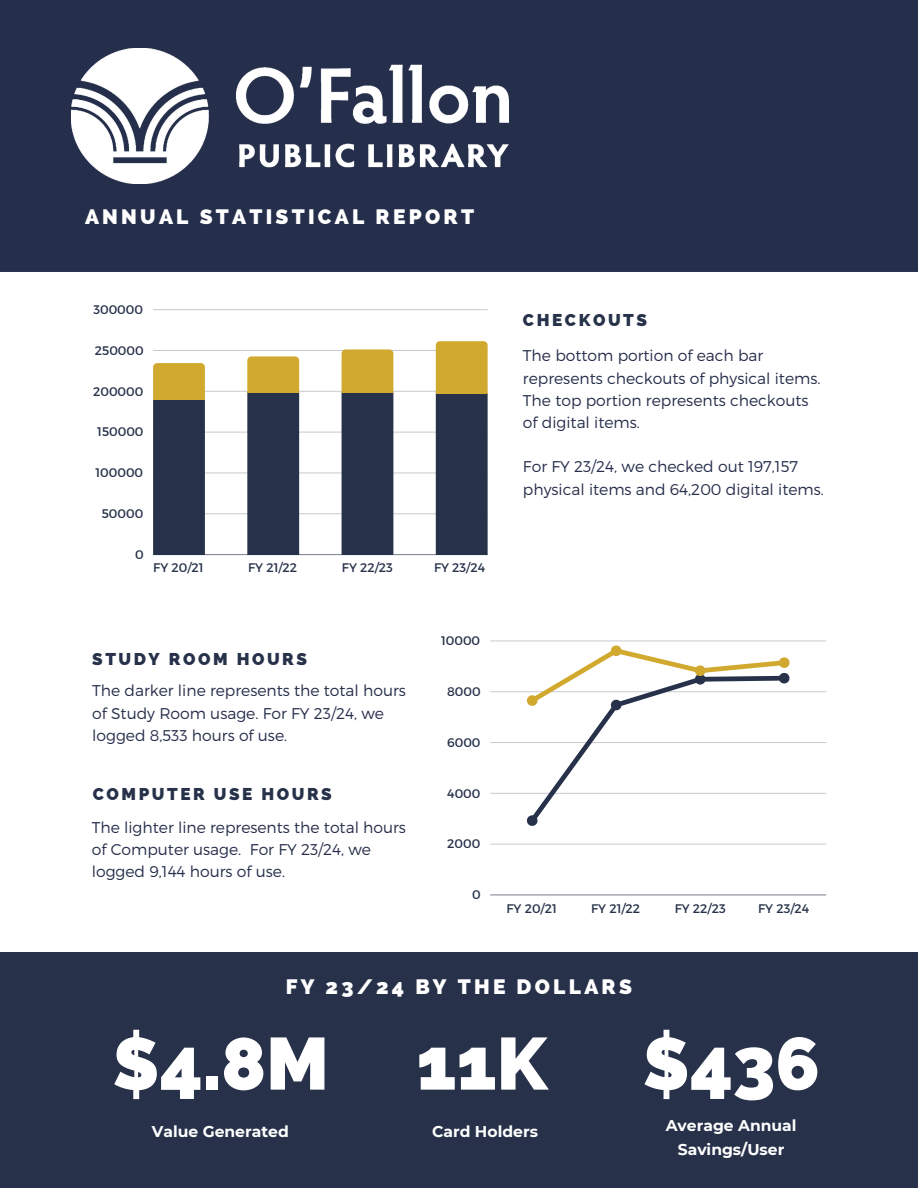
<style>
.page{position:relative;width:918px;height:1188px;background:#fff}
.page>*{position:absolute;margin:0;border:0;box-sizing:border-box;transform-origin:0 0}
.t1{font:800 73.5px "Raleway";color:#fff}
.t2{font:800 20.85px "Raleway";letter-spacing:.155em;color:#fff}
.t3{font:800 17.1px "Raleway";letter-spacing:.15em;color:#27324a}
.t4{font:300 15.6px/22.2px "Montserrat";color:#252e4a}
.t5{font:700 15.6px/23.7px "Montserrat";color:#fff;text-align:center}
.t6{font:12.45px "Montserrat";color:#27324a}
</style>
<div class="page">
<div style="left:0;top:953px;width:918px;height:235px;background:#27324a"></div>
<hr style="left:153px;top:554px;width:335px;height:1px;background:#838997">
<hr style="left:153px;top:513px;width:335px;height:1px;background:#d5d7dc">
<hr style="left:153px;top:472px;width:335px;height:1px;background:#dee0e4">
<hr style="left:153px;top:432px;width:335px;height:1px;background:#dcdee1">
<hr style="left:153px;top:391px;width:335px;height:1px;background:#d2d5da">
<hr style="left:153px;top:350px;width:335px;height:1px;background:#c8cbd1">
<hr style="left:153px;top:309px;width:335px;height:1px;background:#cfd1d7">
<svg style="left:153px;top:363px;width:52px;height:192px;background:#484945"></svg>
<svg style="left:247px;top:356px;width:52px;height:199px;background:#494a47"></svg>
<svg style="left:342px;top:349px;width:51px;height:206px;background:#4b4b44"></svg>
<svg style="left:436px;top:341px;width:52px;height:214px;background:#514f43"></svg>
<hr style="left:490px;top:894px;width:336px;height:1px;background:#b0b4bc">
<hr style="left:490px;top:844px;width:336px;height:1px;background:#dcdee1">
<hr style="left:490px;top:793px;width:336px;height:1px;background:#d1d3d8">
<hr style="left:490px;top:742px;width:336px;height:1px;background:#c8cbd1">
<hr style="left:490px;top:691px;width:336px;height:1px;background:#d3d6da">
<hr style="left:490px;top:640px;width:336px;height:1px;background:#dee0e4">
<svg style="left:526px;top:645px;width:263px;height:181px"></svg>
<div style="left:0;top:0;width:918px;height:272px;background:#252e4a"></div>
<img style="left:72px;top:48px;width:436px;height:135px">
<h5 class="t2" style="left:85px;top:204px;width:391px">ANNUAL STATISTICAL REPORT</h5>
<p class="t6" style="left:93px;top:301px;width:51px">300000</p>
<p class="t6" style="left:95px;top:342px;width:50px">250000</p>
<p class="t6" style="left:93px;top:383px;width:52px">200000</p>
<p class="t6" style="left:97px;top:424px;width:48px">150000</p>
<p class="t6" style="left:95px;top:465px;width:49px">100000</p>
<p class="t6" style="left:102px;top:505px;width:43px">50000</p>
<p class="t6" style="left:135px;top:546px;width:10px">0</p>
<p class="t6" style="left:153px;top:560px;width:52px">FY 20/21</p>
<p class="t6" style="left:248px;top:560px;width:51px">FY 21/22</p>
<p class="t6" style="left:342px;top:560px;width:53px">FY 22/23</p>
<p class="t6" style="left:434px;top:560px;width:53px">FY 23/24</p>
<h4 class="t3" style="left:523px;top:310px;width:126px">CHECKOUTS</h4>
<p class="t4" style="left:523px;top:344px;width:299px">The bottom portion of each bar represents checkouts of physical items.<br>The top portion represents checkouts of digital items.</p>
<h3 class="t4" style="left:523px;top:455px;width:302px">For FY 23/24, we checked out 197,157 physical items and 64,200 digital items.</h3>
<h4 class="t3" style="left:92px;top:649px;width:216px">STUDY ROOM HOURS</h4>
<h3 class="t4" style="left:92px;top:679px;width:315px">The darker line represents the total hours of Study Room usage. For FY 23/24, we logged 8,533 hours of use.</h3>
<h2 class="t3" style="left:93px;top:784px;width:241px">COMPUTER USE HOURS</h2>
<p class="t4" style="left:92px;top:815px;width:316px">The lighter line represents the total hours of Computer usage. For FY 23/24, we logged 9,144 hours of use.</p>
<p class="t6" style="left:441px;top:633px;width:41px">10000</p>
<p class="t6" style="left:447px;top:683px;width:35px">8000</p>
<p class="t6" style="left:447px;top:734px;width:35px">6000</p>
<p class="t6" style="left:447px;top:785px;width:35px">4000</p>
<p class="t6" style="left:447px;top:836px;width:35px">2000</p>
<p class="t6" style="left:472px;top:887px;width:10px">0</p>
<p class="t6" style="left:506px;top:900px;width:52px">FY 20/21</p>
<p class="t6" style="left:591px;top:900px;width:51px">FY 21/22</p>
<p class="t6" style="left:675px;top:900px;width:53px">FY 22/23</p>
<p class="t6" style="left:758px;top:900px;width:53px">FY 23/24</p>
<h1 class="t2" style="left:286px;top:975px;width:348px">FY 23/24 BY THE DOLLARS</h1>
<p class="t1" style="left:112px;top:1021px;width:219px">$4.8M</p>
<h2 class="t5" style="left:152px;top:1119px;width:138px">Value Generated</h2>
<h3 class="t1" style="left:416px;top:1021px;width:133px">11K</h3>
<p class="t5" style="left:432px;top:1119px;width:107px">Card Holders</p>
<h1 class="t1" style="left:642px;top:1021px;width:179px">$436</h1>
<h5 class="t5" style="left:666px;top:1114px;width:132px">Average Annual<br>Savings/User</h5>
</div>
